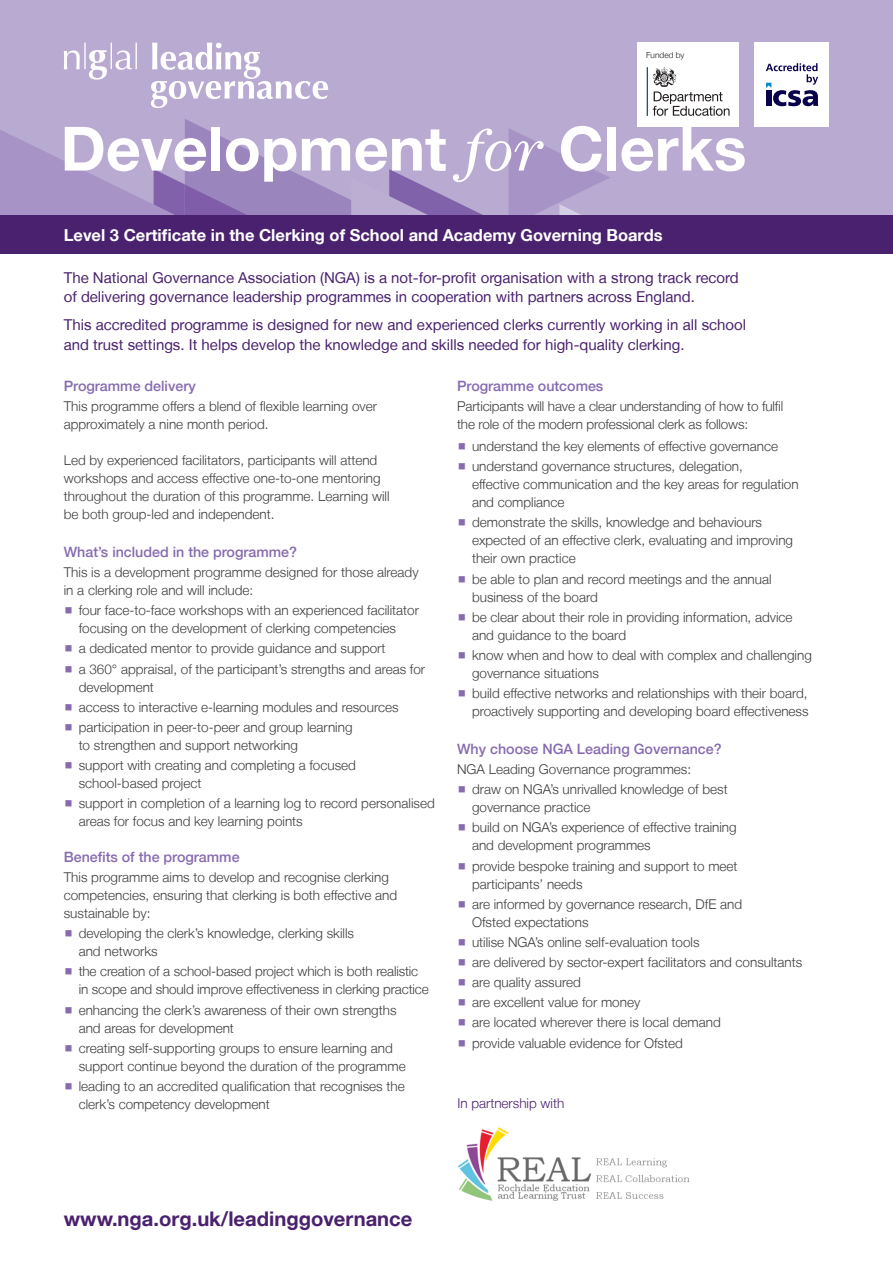
<style>
.page{position:relative;width:893px;height:1263px;background:#fff}
.page>*{position:absolute;margin:0;border:0;box-sizing:border-box;transform-origin:0 0}
.t1{font:700 61.2px "Helvetica Neue LT";color:#fff}
.t2{font:700 20.25px "Helvetica Neue LT";color:#4a216e}
.t3{font:700 16.5px "Helvetica Neue LT";color:#fff}
._2__Intro_Para{font:15px/19.5px "Helvetica Neue LT";color:#4a216e}
._3__Subheads_Medium{font:500 14.25px "Helvetica Neue LT";color:#866baf}
._4__Main_Text{font:300 13.5px/18px "Helvetica Neue LT";color:#3e3e3f}
._4__Main_Text-2{font:300 13.5px "Helvetica Neue LT";color:#4a216e}
._2__Intro_Para-2{font:300 8.4px "Helvetica Neue LT";color:#231f20}
.s1{font-family:"Century Std";font-weight:400;font-style:italic}
.s2{color:#866baf}
</style>
<div class="page">
<div style="left:0;top:0;width:893px;height:244px;background:#b9aad2"></div>
<div style="left:754px;top:43px;width:75px;height:84px;background:#fff"></div>
<svg style="left:766px;top:63px;width:52px;height:43px"></svg>
<div style="left:0;top:216px;width:893px;height:38px;background:#4a216e"></div>
<svg style="left:0;top:43px;width:757px;height:173px"></svg>
<img style="left:457px;top:1127px;width:233px;height:74px">
<p class="_2__Intro_Para-2" style="left:646px;top:50px;width:40px">Funded by</p>
<p class="t1" style="left:61px;top:111px;width:687px">Development <span class="s1">for</span> Clerks</p>
<p class="t3" style="left:64px;top:224px;width:600px">Level 3 Certificate in the Clerking of School and Academy Governing Boards</p>
<p class="_2__Intro_Para" style="left:64px;top:268px;width:676px">The National Governance Association (NGA) is a not-for-profit organisation with a strong track record of delivering governance leadership programmes in cooperation with partners across England.</p>
<p class="_2__Intro_Para" style="left:64px;top:315px;width:684px">This accredited programme is designed for new and experienced clerks currently working in all school and trust settings. It helps develop the knowledge and skills needed for high-quality clerking.</p>
<p class="_3__Subheads_Medium" style="left:64px;top:377px;width:134px">Programme delivery</p>
<p class="_4__Main_Text" style="left:64px;top:397px;width:315px">This programme offers a blend of flexible learning over approximately a nine month period.</p>
<p class="_4__Main_Text" style="left:64px;top:451px;width:327px">Led by experienced facilitators, participants will attend workshops and access effective one-to-one mentoring throughout the duration of this programme. Learning will be both group-led and independent.</p>
<p class="_3__Subheads_Medium" style="left:64px;top:543px;width:235px">What’s included in the programme?</p>
<p class="_4__Main_Text" style="left:64px;top:563px;width:356px">This is a development programme designed for those already in a clerking role and will include:</p>
<p class="_4__Main_Text" style="left:79px;top:601px;width:342px;text-indent:-15px"><span class="s2">▪</span> four face-to-face workshops with an experienced facilitator focusing on the development of clerking competencies</p>
<p class="_4__Main_Text" style="left:64px;top:639px;width:323px"><span class="s2">▪</span> a dedicated mentor to provide guidance and support</p>
<p class="_4__Main_Text" style="left:79px;top:659px;width:348px;text-indent:-15px"><span class="s2">▪</span> a 360° appraisal, of the participant’s strengths and areas for development</p>
<p class="_4__Main_Text" style="left:64px;top:698px;width:336px"><span class="s2">▪</span> access to interactive e-learning modules and resources</p>
<p class="_4__Main_Text" style="left:79px;top:718px;width:275px;text-indent:-15px"><span class="s2">▪</span> participation in peer-to-peer and group learning to strengthen and support networking</p>
<p class="_4__Main_Text" style="left:79px;top:756px;width:279px;text-indent:-15px"><span class="s2">▪</span> support with creating and completing a focused school-based project</p>
<p class="_4__Main_Text" style="left:79px;top:794px;width:358px;text-indent:-15px"><span class="s2">▪</span> support in completion of a learning log to record personalised areas for focus and key learning points</p>
<p class="_3__Subheads_Medium" style="left:64px;top:848px;width:177px">Benefits of the programme</p>
<p class="_4__Main_Text" style="left:64px;top:868px;width:335px">This programme aims to develop and recognise clerking competencies, ensuring that clerking is both effective and sustainable by:</p>
<p class="_4__Main_Text" style="left:79px;top:924px;width:277px;text-indent:-15px"><span class="s2">▪</span> developing the clerk’s knowledge, clerking skills and networks</p>
<p class="_4__Main_Text" style="left:79px;top:962px;width:352px;text-indent:-15px"><span class="s2">▪</span> the creation of a school-based project which is both realistic in scope and should improve effectiveness in clerking practice</p>
<p class="_4__Main_Text" style="left:79px;top:1000px;width:319px;text-indent:-15px"><span class="s2">▪</span> enhancing the clerk’s awareness of their own strengths and areas for development</p>
<p class="_4__Main_Text" style="left:79px;top:1039px;width:329px;text-indent:-15px"><span class="s2">▪</span> creating self-supporting groups to ensure learning and support continue beyond the duration of the programme</p>
<p class="_4__Main_Text" style="left:79px;top:1077px;width:328px;text-indent:-15px"><span class="s2">▪</span> leading to an accredited qualification that recognises the clerk’s competency development</p>
<p class="_3__Subheads_Medium" style="left:457px;top:377px;width:148px">Programme outcomes</p>
<p class="_4__Main_Text" style="left:457px;top:397px;width:328px">Participants will have a clear understanding of how to fulfil the role of the modern professional clerk as follows:</p>
<p class="_4__Main_Text" style="left:457px;top:437px;width:322px"><span class="s2">▪</span> understand the key elements of effective governance</p>
<p class="_4__Main_Text" style="left:472px;top:457px;width:328px;text-indent:-15px"><span class="s2">▪</span> understand governance structures, delegation,<br>effective communication and the key areas for regulation and compliance</p>
<p class="_4__Main_Text" style="left:472px;top:513px;width:323px;text-indent:-15px"><span class="s2">▪</span> demonstrate the skills, knowledge and behaviours expected of an effective clerk, evaluating and improving their own practice</p>
<p class="_4__Main_Text" style="left:472px;top:569px;width:301px;text-indent:-15px"><span class="s2">▪</span> be able to plan and record meetings and the annual business of the board</p>
<p class="_4__Main_Text" style="left:472px;top:608px;width:322px;text-indent:-15px"><span class="s2">▪</span> be clear about their role in providing information, advice and guidance to the board</p>
<p class="_4__Main_Text" style="left:472px;top:646px;width:341px;text-indent:-15px"><span class="s2">▪</span> know when and how to deal with complex and challenging governance situations</p>
<p class="_4__Main_Text" style="left:457px;top:684px;width:353px;text-align:right"><span class="s2">▪</span> build effective networks and relationships with their board, proactively supporting and developing board effectiveness</p>
<p class="_3__Subheads_Medium" style="left:457px;top:740px;width:266px">Why choose NGA Leading Governance?</p>
<p class="_4__Main_Text" style="left:457px;top:760px;width:236px">NGA Leading Governance programmes:</p>
<p class="_4__Main_Text" style="left:472px;top:780px;width:257px;text-indent:-15px"><span class="s2">▪</span> draw on NGA’s unrivalled knowledge of best governance practice</p>
<p class="_4__Main_Text" style="left:472px;top:818px;width:266px;text-indent:-15px"><span class="s2">▪</span> build on NGA’s experience of effective training and development programmes</p>
<p class="_4__Main_Text" style="left:472px;top:856px;width:267px;text-indent:-15px"><span class="s2">▪</span> provide bespoke training and support to meet participants’ needs</p>
<p class="_4__Main_Text" style="left:472px;top:895px;width:272px;text-indent:-15px"><span class="s2">▪</span> are informed by governance research, DfE and<br>Ofsted expectations</p>
<p class="_4__Main_Text" style="left:457px;top:933px;width:244px"><span class="s2">▪</span> utilise NGA’s online self-evaluation tools</p>
<p class="_4__Main_Text" style="left:457px;top:953px;width:347px"><span class="s2">▪</span> are delivered by sector-expert facilitators and consultants</p>
<p class="_4__Main_Text" style="left:457px;top:973px;width:125px"><span class="s2">▪</span> are quality assured</p>
<p class="_4__Main_Text" style="left:457px;top:993px;width:185px"><span class="s2">▪</span> are excellent value for money</p>
<p class="_4__Main_Text" style="left:457px;top:1013px;width:265px"><span class="s2">▪</span> are located wherever there is local demand</p>
<p class="_4__Main_Text" style="left:457px;top:1033px;width:227px"><span class="s2">▪</span> provide valuable evidence for Ofsted</p>
<p class="_4__Main_Text-2" style="left:457px;top:1095px;width:109px">In partnership with</p>
<p class="t2" style="left:64px;top:1206px;width:350px">www.nga.org.uk/leadinggovernance</p>
</div>
